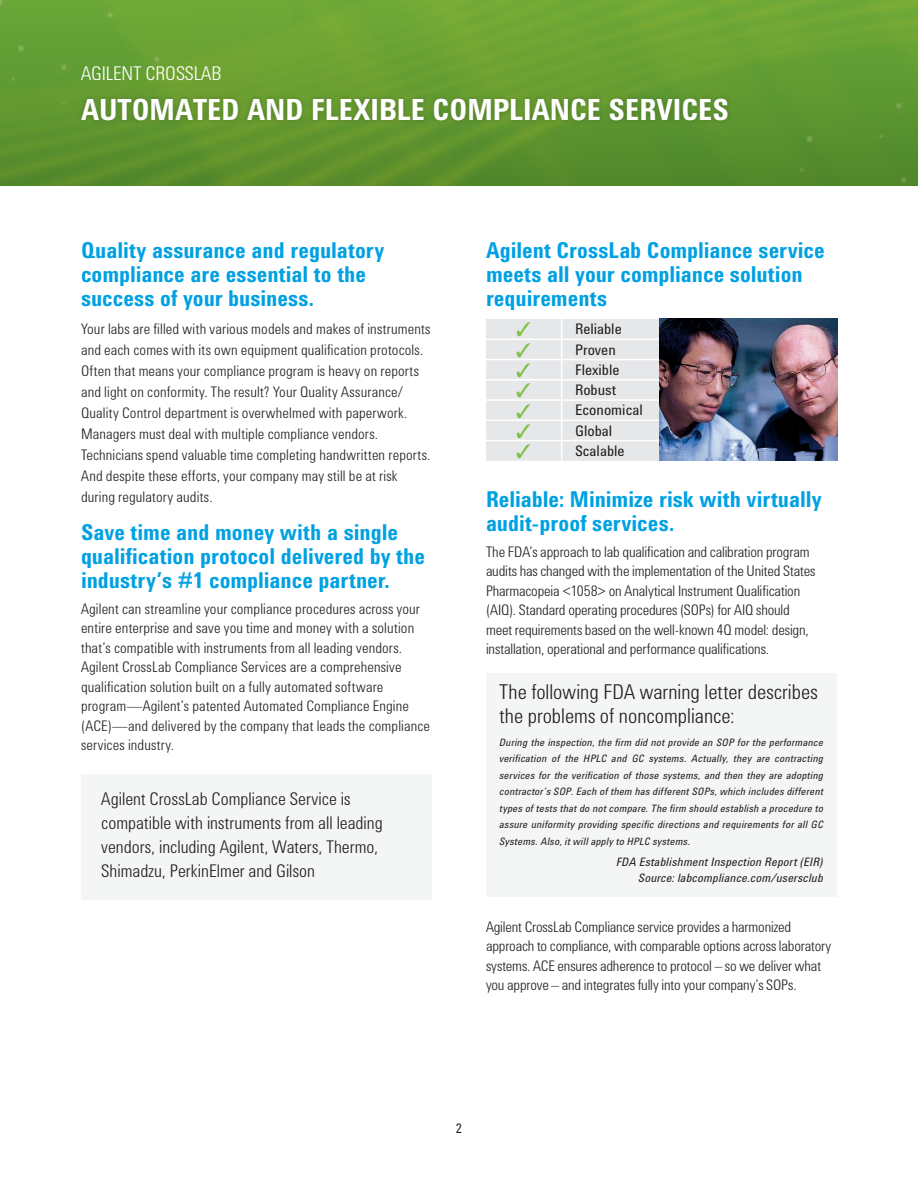
<style>
.page{position:relative;width:918px;height:1188px;background:#fff}
.page>*{position:absolute;margin:0;border:0;box-sizing:border-box;transform-origin:0 0}
.Headline_new{font:700 30px "Agilent Condensed CFF";color:#fff}
.Heading_1{font:700 22.5px/24px "Agilent Condensed CFF";color:#00a1e3}
.Subhead{font:300 21px/24px "Agilent Condensed CFF";color:#231f20}
.Eyebrow_new{font:300 19.5px "Agilent Condensed CFF";color:#fff}
.Subhead-2{font:300 18px/24px "Agilent Condensed CFF";color:#231f20}
.Subhead-3{font:300 15px/21px "Agilent Condensed CFF";letter-spacing:.01em;color:#231f20}
.Subhead-4{font:300 15px/19.5px "Agilent Condensed CFF";letter-spacing:-.01em;color:#231f20}
.Body{font:15px "Agilent Condensed CFF";color:#231f20}
.Body_copy{font:13.5px "Agilent Condensed CFF";color:#231f20}
.Subhead-5{font:italic 12px "Agilent Condensed CFF";letter-spacing:.015em;color:#231f20}
.Subhead-6{font:italic 10.5px/16.5px "Agilent Condensed CFF";letter-spacing:.02em;color:#231f20;text-align:justify}
</style>
<div class="page">
<img style="left:0;top:0;width:918px;height:185px">
<div style="left:486px;top:673px;width:351px;height:223px;background:#f4f5f5"></div>
<div style="left:81px;top:774px;width:351px;height:125px;background:#f4f5f5"></div>
<div style="left:77px;top:93px;width:655px;height:32px;background:#231f20;opacity:.25"></div>
<div style="left:486px;top:319px;width:173px;height:142px;background:#e6e7e9"></div>
<hr style="left:486px;top:379px;width:76px;height:2px;background:#fff">
<hr style="left:562px;top:379px;width:275px;height:2px;background:#fff">
<hr style="left:486px;top:399px;width:76px;height:2px;background:#fff">
<hr style="left:562px;top:399px;width:275px;height:2px;background:#fff">
<hr style="left:486px;top:440px;width:76px;height:1px;background:#fff">
<hr style="left:562px;top:440px;width:275px;height:1px;background:#fff">
<hr style="left:486px;top:359px;width:76px;height:1px;background:#fff">
<hr style="left:562px;top:359px;width:275px;height:1px;background:#fff">
<hr style="left:486px;top:420px;width:76px;height:1px;background:#fff">
<hr style="left:562px;top:420px;width:275px;height:1px;background:#fff">
<hr style="left:486px;top:339px;width:76px;height:1px;background:#fff">
<hr style="left:562px;top:339px;width:275px;height:1px;background:#fff">
<svg style="left:561px;top:319px;width:1px;height:142px"></svg>
<img style="left:659px;top:319px;width:178px;height:142px">
<svg style="left:517px;top:322px;width:13px;height:14px"></svg>
<svg style="left:517px;top:343px;width:13px;height:14px"></svg>
<svg style="left:517px;top:363px;width:13px;height:14px"></svg>
<svg style="left:517px;top:383px;width:13px;height:15px"></svg>
<svg style="left:517px;top:404px;width:13px;height:14px"></svg>
<svg style="left:517px;top:424px;width:13px;height:14px"></svg>
<svg style="left:517px;top:445px;width:13px;height:14px"></svg>
<p class="Eyebrow_new" style="left:81px;top:59px;width:142px">AGILENT CROSSLAB</p>
<p class="Headline_new" style="left:81px;top:87px;width:650px">AUTOMATED AND FLEXIBLE COMPLIANCE SERVICES</p>
<p class="Heading_1" style="left:81px;top:238px;width:305px">Quality assurance and regulatory compliance are essential to the success of your business.</p>
<p class="Subhead-3" style="left:81px;top:317px;width:351px">Your labs are filled with various models and makes of instruments and each comes with its own equipment qualification protocols.<br>Often that means your compliance program is heavy on reports and light on conformity. The result? Your Quality Assurance/ Quality Control department is overwhelmed with paperwork.<br>Managers must deal with multiple compliance vendors.<br>Technicians spend valuable time completing handwritten reports.<br>And despite these efforts, your company may still be at risk during regulatory audits.</p>
<p class="Heading_1" style="left:81px;top:519px;width:346px">Save time and money with a single qualification protocol delivered by the industry’s #1 compliance partner.</p>
<p class="Subhead-3" style="left:81px;top:598px;width:350px;line-height:19.5px">Agilent can streamline your compliance procedures across your entire enterprise and save you time and money with a solution that’s compatible with instruments from all leading vendors.<br>Agilent CrossLab Compliance Services are a comprehensive qualification solution built on a fully automated software program—Agilent’s patented Automated Compliance Engine (ACE)—and delivered by the company that leads the compliance services industry.</p>
<p class="Subhead-2" style="left:101px;top:785px;width:283px">Agilent CrossLab Compliance Service is compatible with instruments from all leading vendors, including Agilent, Waters, Thermo, Shimadzu, PerkinElmer and Gilson</p>
<p class="Heading_1" style="left:486px;top:238px;width:340px">Agilent CrossLab Compliance service meets all your compliance solution requirements</p>
<p class="Body" style="left:575px;top:318px;width:48px">Reliable</p>
<p class="Body" style="left:575px;top:338px;width:42px">Proven</p>
<p class="Body" style="left:575px;top:358px;width:46px">Flexible</p>
<p class="Body" style="left:575px;top:379px;width:43px">Robust</p>
<p class="Body" style="left:575px;top:399px;width:69px">Economical</p>
<p class="Body" style="left:575px;top:419px;width:39px">Global</p>
<p class="Body" style="left:575px;top:440px;width:51px">Scalable</p>
<p class="Heading_1" style="left:486px;top:486px;width:337px">Reliable: Minimize risk with virtually audit-proof services.</p>
<p class="Subhead-4" style="left:486px;top:541px;width:331px">The FDA’s approach to lab qualification and calibration program audits has changed with the implementation of the United States Pharmacopeia &lt;1058&gt; on Analytical Instrument Qualification (AIQ). Standard operating procedures (SOPs) for AIQ should meet requirements based on the well-known 4Q model: design, installation, operational and performance qualifications.</p>
<p class="Subhead" style="left:500px;top:678px;width:320px">The following FDA warning letter describes the problems of noncompliance:</p>
<p class="Subhead-6" style="left:500px;top:734px;width:326px">During the inspection, the firm did not provide an SOP for the performance verification of the HPLC and GC systems. Actually, they are contracting services for the verification of those systems, and then they are adopting contractor’s SOP. Each of them has different SOPs, which includes different types of tests that do not compare. The firm should establish a procedure to assure uniformity providing specific directions and requirements for all GC Systems. Also, it will apply to HPLC systems.</p>
<p class="Subhead-5" style="left:616px;top:853px;width:209px">FDA Establishment Inspection Report (EIR)</p>
<p class="Subhead-5" style="left:639px;top:869px;width:186px">Source: labcompliance.com/usersclub</p>
<p class="Subhead-4" style="left:486px;top:916px;width:347px">Agilent CrossLab Compliance service provides a harmonized approach to compliance, with comparable options across laboratory systems. ACE ensures adherence to protocol – so we deliver what you approve – and integrates fully into your company’s SOPs.</p>
<p class="Body_copy" style="left:456px;top:1118px;width:8px">2</p>
</div>
